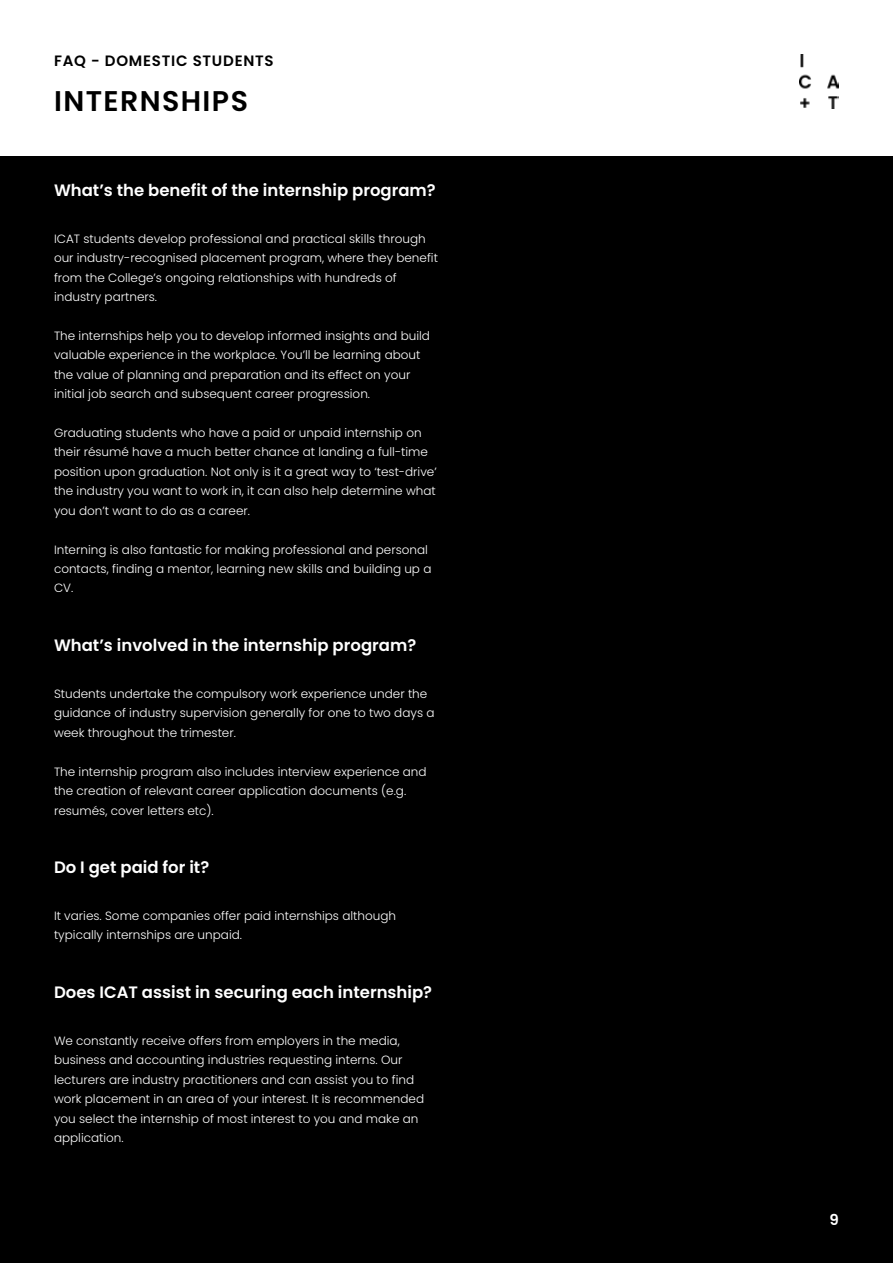
<style>
.page{position:relative;width:893px;height:1263px;background:#000}
.page>*{position:absolute;margin:0;border:0;box-sizing:border-box;transform-origin:0 0}
.t1{font:600 28.5px "Poppins";letter-spacing:.05em;color:#000}
.t2{font:600 16.5px "Poppins";color:#fff}
.t3{font:600 15px "Poppins";letter-spacing:.05em;color:#000}
.t4{font:600 15px "Poppins";color:#fff}
.t5{font:300 12px/19.5px "Poppins";color:#fff}
</style>
<div class="page">
<div style="left:0;top:0;width:893px;height:155px;background:#fff"></div>
<img style="left:799px;top:54px;width:40px;height:55px">
<p class="t3" style="left:54px;top:52px;width:221px">FAQ - DOMESTIC STUDENTS</p>
<h1 class="t1" style="left:54px;top:85px;width:196px">INTERNSHIPS</h1>
<h2 class="t2" style="left:54px;top:181px;width:383px">What’s the benefit of the internship program?</h2>
<p class="t5" style="left:54px;top:229px;width:385px">ICAT students develop professional and practical skills through our industry-recognised placement program, where they benefit from the College’s ongoing relationships with hundreds of industry partners.</p>
<p class="t5" style="left:54px;top:326px;width:377px">The internships help you to develop informed insights and build valuable experience in the workplace. You’ll be learning about the value of planning and preparation and its effect on your initial job search and subsequent career progression.</p>
<p class="t5" style="left:54px;top:423px;width:384px">Graduating students who have a paid or unpaid internship on their résumé have a much better chance at landing a full-time position upon graduation. Not only is it a great way to ‘test-drive’ the industry you want to work in, it can also help determine what you don’t want to do as a career.</p>
<p class="t5" style="left:54px;top:540px;width:379px">Interning is also fantastic for making professional and personal contacts, finding a mentor, learning new skills and building up a<br>CV.</p>
<h2 class="t2" style="left:54px;top:636px;width:364px">What’s involved in the internship program?</h2>
<p class="t5" style="left:54px;top:684px;width:382px">Students undertake the compulsory work experience under the guidance of industry supervision generally for one to two days a week throughout the trimester.</p>
<p class="t5" style="left:54px;top:762px;width:374px">The internship program also includes interview experience and the creation of relevant career application documents (e.g. resumés, cover letters etc).</p>
<h2 class="t2" style="left:54px;top:858px;width:157px">Do I get paid for it?</h2>
<p class="t5" style="left:54px;top:906px;width:344px">It varies. Some companies offer paid internships although typically internships are unpaid.</p>
<h2 class="t2" style="left:54px;top:983px;width:380px">Does ICAT assist in securing each internship?</h2>
<p class="t5" style="left:54px;top:1031px;width:372px">We constantly receive offers from employers in the media, business and accounting industries requesting interns. Our lecturers are industry practitioners and can assist you to find work placement in an area of your interest. It is recommended you select the internship of most interest to you and make an application.</p>
<p class="t4" style="left:830px;top:1211px;width:11px">9</p>
</div>
